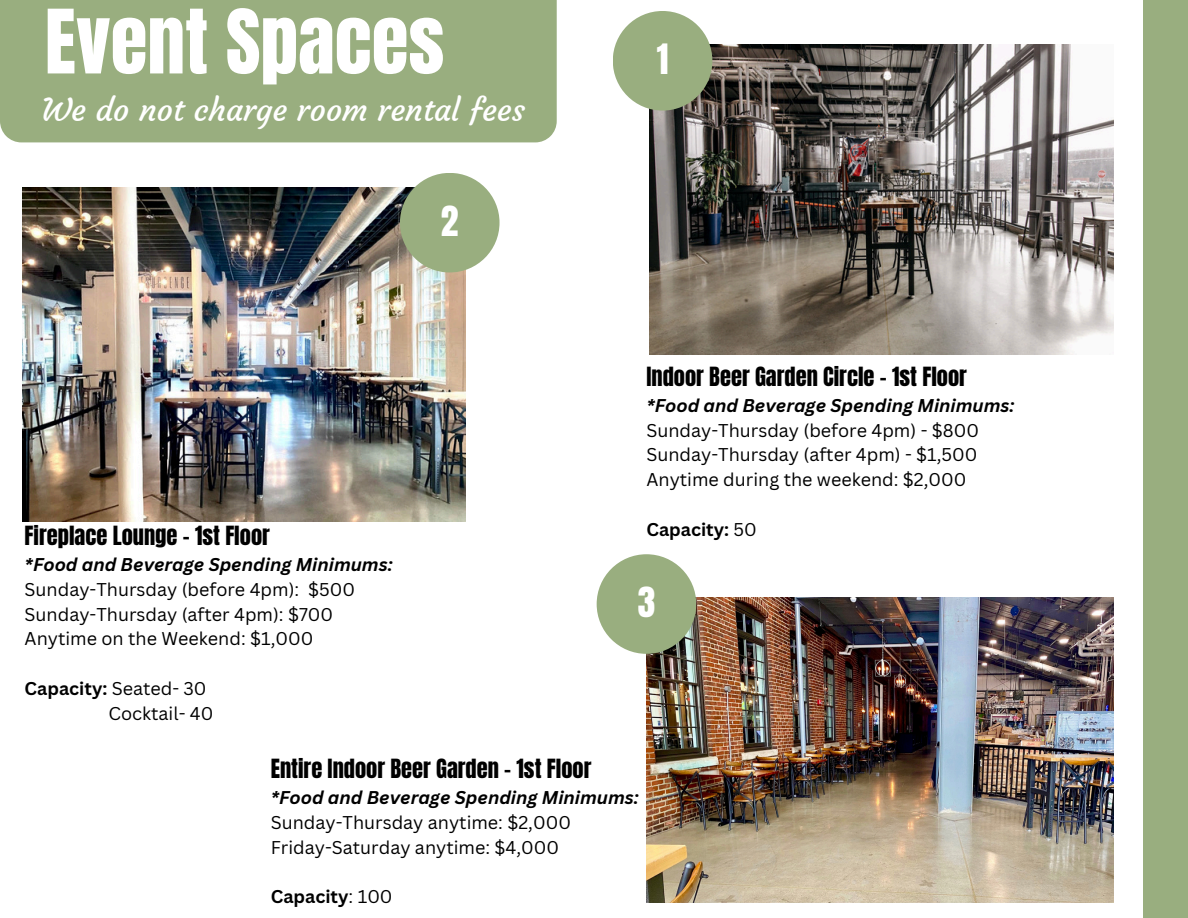
<style>
.page{position:relative;width:1188px;height:918px;background:#fff}
.page>*{position:absolute;margin:0;border:0;box-sizing:border-box;transform-origin:0 0}
.t1{font:75.45px "Anton";color:#fff}
.t2{font:35.55px "Anton";color:#fff}
.t3{font:31.5px "Courgette";color:#fff}
.t4{font:22.5px "Anton";color:#000}
.t5{font:18px "Canva Sans";color:#000}
.t6{font:italic 700 18px "Canva Sans";color:#000}
.t7{font:700 18px "Canva Sans";color:#000}
.s1{font-weight:400}
</style>
<div class="page">
<div style="left:1143px;top:0;width:45px;height:918px;background:#99ae7f"></div>
<img style="left:23px;top:188px;width:442px;height:334px">
<div style="left:0;top:0;width:556px;height:142px;background:#99ae7f"></div>
<img style="left:646px;top:598px;width:467px;height:305px">
<img style="left:649px;top:45px;width:465px;height:309px">
<div style="left:613px;top:11px;width:99px;height:100px;background:#99ae7f;border-radius:50%"></div>
<div style="left:400px;top:173px;width:100px;height:99px;background:#99ae7f;border-radius:50%"></div>
<div style="left:597px;top:554px;width:99px;height:100px;background:#99ae7f;border-radius:50%"></div>
<h2 class="t1" style="left:45px;top:-12px;width:401px">Event Spaces</h2>
<p class="t3" style="left:42px;top:91px;width:485px">We do not charge room rental fees</p>
<p class="t2" style="left:441px;top:195px;width:19px">2</p>
<p class="t4" style="left:25px;top:520px;width:247px">Fireplace Lounge - 1st Floor</p>
<p class="t6" style="left:25px;top:552px;width:369px">*Food and Beverage Spending Minimums:</p>
<p class="t5" style="left:25px;top:577px;width:332px">Sunday-Thursday (before 4pm): $500</p>
<p class="t5" style="left:25px;top:601px;width:310px">Sunday-Thursday (after 4pm): $700</p>
<p class="t5" style="left:25px;top:626px;width:290px">Anytime on the Weekend: $1,000</p>
<p class="t7" style="left:25px;top:676px;width:183px">Capacity: <span class="s1">Seated- 30</span></p>
<p class="t5" style="left:108px;top:700px;width:106px">Cocktail- 40</p>
<h1 class="t2" style="left:657px;top:34px;width:13px">1</h1>
<p class="t4" style="left:646px;top:360px;width:322px">Indoor Beer Garden Circle - 1st Floor</p>
<p class="t6" style="left:646px;top:393px;width:369px">*Food and Beverage Spending Minimums:</p>
<p class="t5" style="left:646px;top:417px;width:334px">Sunday-Thursday (before 4pm) - $800</p>
<p class="t5" style="left:646px;top:442px;width:333px">Sunday-Thursday (after 4pm) - $1,500</p>
<p class="t5" style="left:646px;top:467px;width:322px">Anytime during the weekend: $2,000</p>
<p class="t7" style="left:646px;top:516px;width:112px">Capacity: <span class="s1">50</span></p>
<p class="t2" style="left:638px;top:577px;width:19px">3</p>
<p class="t4" style="left:271px;top:753px;width:322px">Entire Indoor Beer Garden - 1st Floor</p>
<p class="t6" style="left:271px;top:785px;width:369px">*Food and Beverage Spending Minimums:</p>
<p class="t5" style="left:271px;top:810px;width:302px">Sunday-Thursday anytime: $2,000</p>
<p class="t5" style="left:271px;top:835px;width:290px">Friday-Saturday anytime: $4,000</p>
<p class="t7" style="left:271px;top:884px;width:123px">Capacity<span class="s1">: 100</span></p>
</div>
